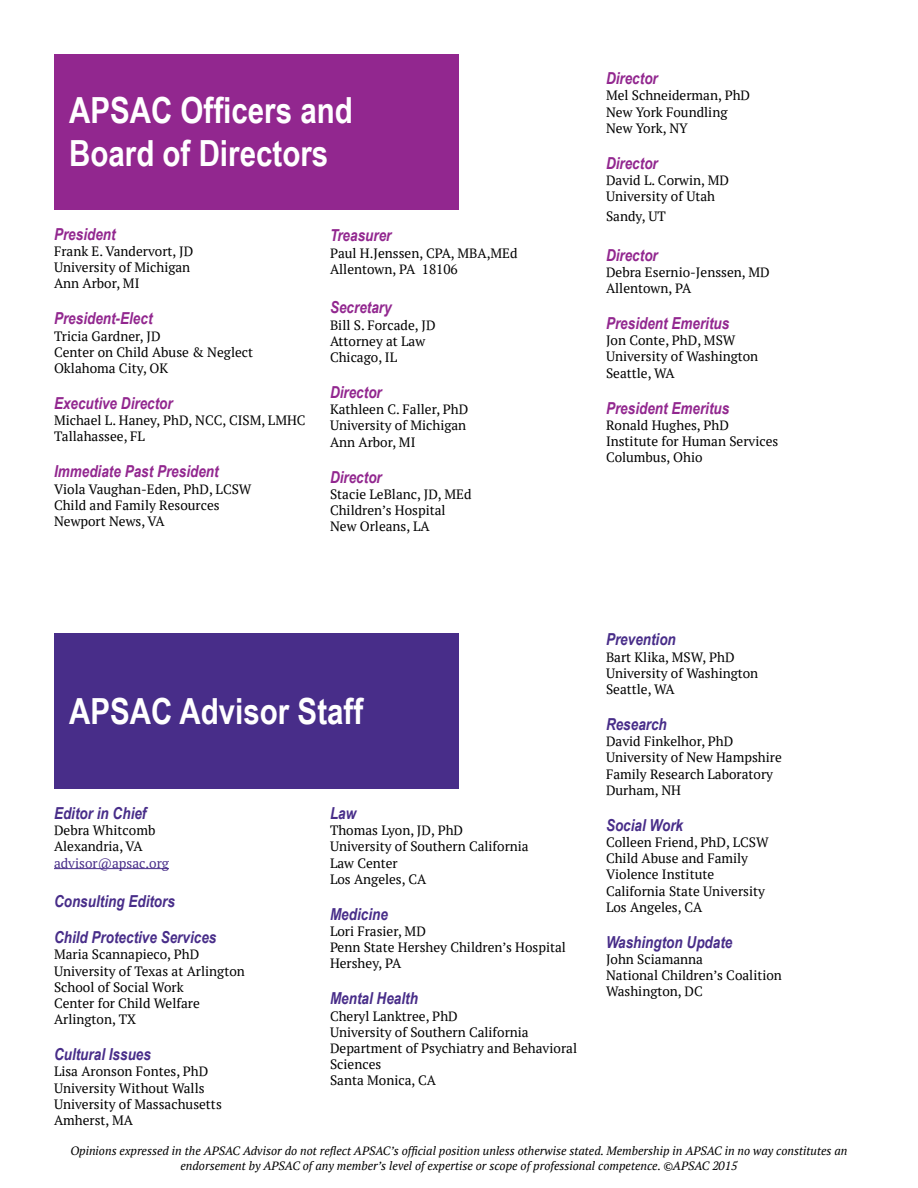
<style>
.page{position:relative;width:918px;height:1188px;background:#fff}
.page>*{position:absolute;margin:0;border:0;box-sizing:border-box;transform-origin:0 0}
.t1{font:700 36px/43.2px "Arial Narrow";color:#fff}
.t2{font:italic 700 16.5px "Arial Narrow";color:#92278f}
.t3{font:italic 700 16.5px/36px "Arial Narrow";color:#482d89}
.t4{font:13.5px/16.2px "PT Serif";color:#000}
.t5{font:13.5px "PT Serif";color:#482d89}
.t6{font:italic 12px/14.4px "PT Serif";color:#000;text-align:center}
</style>
<div class="page">
<hr style="left:54px;top:868px;width:115px;height:1px;background:#482d89">
<div style="left:54px;top:54px;width:405px;height:156px;background:#92278f"></div>
<div style="left:54px;top:633px;width:405px;height:156px;background:#482d89"></div>
<h1 class="t1" style="left:69px;top:87px;width:285px">APSAC Officers and<br>Board of Directors</h1>
<p class="t2" style="left:54px;top:221px;width:63px">President</p>
<p class="t4" style="left:54px;top:243px;width:141px">Frank E. Vandervort, JD<br>University of Michigan<br>Ann Arbor, MI</p>
<p class="t2" style="left:54px;top:306px;width:100px">President-Elect</p>
<p class="t4" style="left:54px;top:327px;width:201px">Tricia Gardner, JD<br>Center on Child Abuse &amp; Neglect<br>Oklahoma City, OK</p>
<p class="t2" style="left:54px;top:391px;width:120px">Executive Director</p>
<p class="t4" style="left:54px;top:412px;width:253px">Michael L. Haney, PhD, NCC, CISM, LMHC<br>Tallahassee, FL</p>
<p class="t2" style="left:54px;top:459px;width:166px">Immediate Past President</p>
<p class="t4" style="left:54px;top:480px;width:199px">Viola Vaughan-Eden, PhD, LCSW<br>Child and Family Resources<br>Newport News, VA</p>
<p class="t2" style="left:330px;top:223px;width:63px">Treasurer</p>
<p class="t4" style="left:330px;top:245px;width:189px">Paul H.Jenssen, CPA, MBA,MEd<br>Allentown, PA 18106</p>
<p class="t2" style="left:330px;top:295px;width:63px">Secretary</p>
<p class="t4" style="left:330px;top:317px;width:107px">Bill S. Forcade, JD<br>Attorney at Law<br>Chicago, IL</p>
<p class="t2" style="left:330px;top:380px;width:53px">Director</p>
<p class="t4" style="left:330px;top:401px;width:140px">Kathleen C. Faller, PhD<br>University of Michigan<br>Ann Arbor, MI</p>
<p class="t2" style="left:330px;top:464px;width:53px">Director</p>
<p class="t4" style="left:330px;top:486px;width:143px">Stacie LeBlanc, JD, MEd<br>Children’s Hospital<br>New Orleans, LA</p>
<p class="t2" style="left:606px;top:66px;width:53px">Director</p>
<p class="t4" style="left:606px;top:87px;width:146px">Mel Schneiderman, PhD<br>New York Foundling<br>New York, NY</p>
<p class="t2" style="left:606px;top:151px;width:53px">Director</p>
<p class="t4" style="left:606px;top:172px;width:125px">David L. Corwin, MD<br>University of Utah</p>
<p class="t4" style="left:606px;top:208px;width:61px">Sandy, UT</p>
<p class="t2" style="left:606px;top:242px;width:53px">Director</p>
<p class="t4" style="left:606px;top:264px;width:165px">Debra Esernio-Jenssen, MD<br>Allentown, PA</p>
<p class="t2" style="left:606px;top:311px;width:125px">President Emeritus</p>
<p class="t4" style="left:606px;top:332px;width:154px">Jon Conte, PhD, MSW<br>University of Washington<br>Seattle, WA</p>
<p class="t2" style="left:606px;top:395px;width:125px">President Emeritus</p>
<p class="t4" style="left:606px;top:417px;width:174px">Ronald Hughes, PhD<br>Institute for Human Services<br>Columbus, Ohio</p>
<h1 class="t1" style="left:69px;top:688px;width:296px">APSAC Advisor Staff</h1>
<p class="t3" style="left:54px;top:794px;width:94px">Editor in Chief</p>
<p class="t4" style="left:54px;top:822px;width:103px">Debra Whitcomb<br>Alexandria, VA</p>
<p class="t5" style="left:54px;top:854px;width:117px">advisor@apsac.org</p>
<p class="t3" style="left:54px;top:883px;width:164px">Consulting Editors<br>Child Protective Services</p>
<p class="t4" style="left:54px;top:946px;width:192px">Maria Scannapieco, PhD<br>University of Texas at Arlington<br>School of Social Work<br>Center for Child Welfare<br>Arlington, TX</p>
<p class="t3" style="left:54px;top:1036px;width:99px">Cultural Issues</p>
<p class="t4" style="left:54px;top:1063px;width:169px">Lisa Aronson Fontes, PhD<br>University Without Walls<br>University of Massachusetts<br>Amherst, MA</p>
<p class="t3" style="left:330px;top:794px;width:28px">Law</p>
<p class="t4" style="left:330px;top:822px;width:200px">Thomas Lyon, JD, PhD<br>University of Southern California<br>Law Center<br>Los Angeles, CA</p>
<p class="t3" style="left:330px;top:895px;width:59px">Medicine</p>
<p class="t4" style="left:330px;top:923px;width:237px">Lori Frasier, MD<br>Penn State Hershey Children’s Hospital<br>Hershey, PA</p>
<p class="t3" style="left:330px;top:980px;width:89px">Mental Health</p>
<p class="t4" style="left:330px;top:1008px;width:249px">Cheryl Lanktree, PhD<br>University of Southern California<br>Department of Psychiatry and Behavioral<br>Sciences<br>Santa Monica, CA</p>
<p class="t3" style="left:606px;top:621px;width:71px">Prevention</p>
<p class="t4" style="left:606px;top:648px;width:154px">Bart Klika, MSW, PhD<br>University of Washington<br>Seattle, WA</p>
<p class="t3" style="left:606px;top:705px;width:62px">Research</p>
<p class="t4" style="left:606px;top:733px;width:177px">David Finkelhor, PhD<br>University of New Hampshire<br>Family Research Laboratory<br>Durham, NH</p>
<p class="t3" style="left:606px;top:806px;width:79px">Social Work</p>
<p class="t4" style="left:606px;top:834px;width:164px">Colleen Friend, PhD, LCSW<br>Child Abuse and Family<br>Violence Institute<br>California State University<br>Los Angeles, CA</p>
<p class="t3" style="left:606px;top:923px;width:128px">Washington Update</p>
<p class="t4" style="left:606px;top:951px;width:177px">John Sciamanna<br>National Children’s Coalition<br>Washington, DC</p>
<p class="t6" style="left:70px;top:1144px;width:779px">Opinions expressed in the APSAC Advisor do not reflect APSAC’s official position unless otherwise stated. Membership in APSAC in no way constitutes an endorsement by APSAC of any member’s level of expertise or scope of professional competence. ©APSAC 2015</p>
</div>
